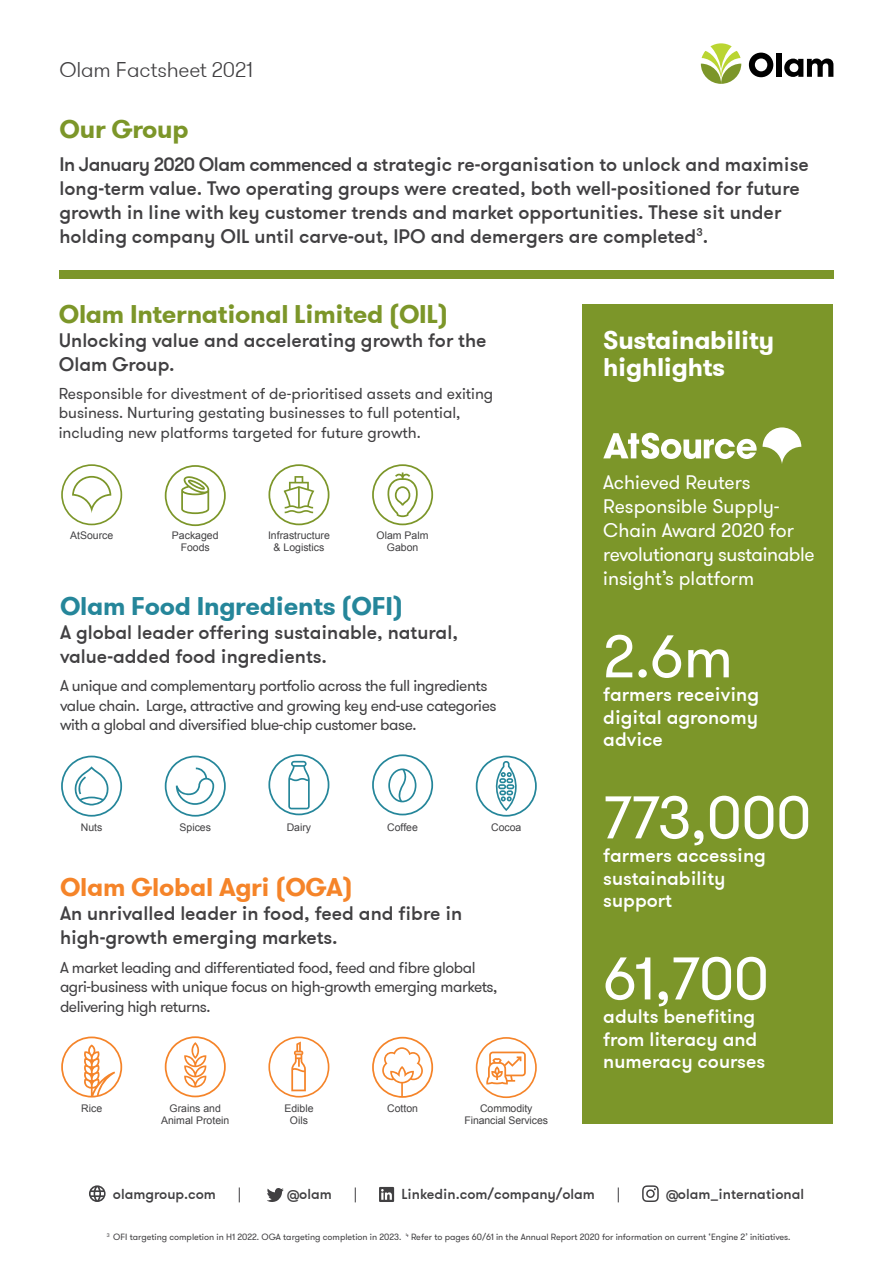
<style>
.page{position:relative;width:893px;height:1263px;background:#fff}
.page>*{position:absolute;margin:0;border:0;box-sizing:border-box;transform-origin:0 0}
.t1{font:60px "GT Walsheim";color:#fff}
.t2{font:700 25.5px "GT Walsheim";letter-spacing:-.01em;color:#7c9629}
.t3{font:700 25.5px/27px "GT Walsheim";letter-spacing:-.01em;color:#fff}
.t4{font:700 25.5px "GT Walsheim";letter-spacing:-.01em;color:#25869a}
.t5{font:700 25.5px "GT Walsheim";letter-spacing:-.01em;color:#f58429}
.t6{font:300 21.3px "GT Walsheim";letter-spacing:-.01em;color:#414042}
.t7{font:500 19.5px/24px "GT Walsheim";color:#414042}
.t8{font:500 19.5px/22.5px "GT Walsheim";color:#fff}
.t9{font:19.5px/24px "GT Walsheim";color:#fff}
.t10{font:15.75px/19.5px "GT Walsheim";letter-spacing:-.03em;color:#414042}
.t11{font:15.75px/19.5px "GT Walsheim";color:#414042}
.t12{font:500 14.4px "GT Walsheim";color:#414042}
.t13{font:14.4px "GT Walsheim";color:#414042}
.t14{font:10.5px/12px "Arial";color:#414042;text-align:center}
.t15{font:9px "GT Walsheim";color:#414042}
</style>
<div class="page">
<div style="left:583px;top:304px;width:250px;height:820px;background:#7c9629"></div>
<svg style="left:749px;top:53px;width:24px;height:24px"></svg>
<div style="left:776px;top:53px;width:5px;height:24px;background:#000"></div>
<svg style="left:784px;top:59px;width:49px;height:18px"></svg>
<svg style="left:701px;top:43px;width:40px;height:41px"></svg>
<svg style="left:603px;top:433px;width:154px;height:26px"></svg>
<svg style="left:763px;top:427px;width:38px;height:37px"></svg>
<svg style="left:61px;top:464px;width:61px;height:61px"></svg>
<svg style="left:61px;top:1036px;width:61px;height:61px"></svg>
<svg style="left:61px;top:756px;width:61px;height:61px"></svg>
<svg style="left:165px;top:465px;width:61px;height:61px"></svg>
<svg style="left:165px;top:1036px;width:61px;height:61px"></svg>
<svg style="left:165px;top:756px;width:61px;height:61px"></svg>
<svg style="left:268px;top:464px;width:61px;height:61px"></svg>
<svg style="left:268px;top:1036px;width:61px;height:61px"></svg>
<svg style="left:268px;top:754px;width:61px;height:61px"></svg>
<svg style="left:372px;top:464px;width:61px;height:61px"></svg>
<svg style="left:372px;top:1037px;width:61px;height:61px"></svg>
<svg style="left:372px;top:754px;width:61px;height:61px"></svg>
<svg style="left:476px;top:1037px;width:61px;height:61px"></svg>
<svg style="left:476px;top:756px;width:61px;height:61px"></svg>
<svg style="left:89px;top:1185px;width:17px;height:17px"></svg>
<svg style="left:267px;top:1188px;width:17px;height:14px"></svg>
<svg style="left:379px;top:1187px;width:15px;height:15px"></svg>
<svg style="left:642px;top:1185px;width:17px;height:17px"></svg>
<div style="left:59px;top:270px;width:774px;height:8px;background:#7c9629"></div>
<p class="t6" style="left:60px;top:55px;width:195px">Olam Factsheet 2021</p>
<h2 class="t2" style="left:60px;top:113px;width:131px">Our Group</h2>
<p class="t7" style="left:60px;top:151px;width:751px">In January 2020 Olam commenced a strategic re-organisation to unlock and maximise long-term value. Two operating groups were created, both well-positioned for future growth in line with key customer trends and market opportunities. These sit under holding company OIL until carve-out, IPO and demergers are completed<sup>3</sup>.</p>
<h2 class="t2" style="left:59px;top:297px;width:391px">Olam International Limited (OIL)</h2>
<p class="t7" style="left:59px;top:328px;width:429px">Unlocking value and accelerating growth for the<br>Olam Group.</p>
<p class="t11" style="left:59px;top:384px;width:436px">Responsible for divestment of de-prioritised assets and exiting business. Nurturing gestating businesses to full potential, including new platforms targeted for future growth.</p>
<p class="t14" style="left:70px;top:530px;width:45px">AtSource</p>
<p class="t14" style="left:172px;top:530px;width:48px">Packaged<br>Foods</p>
<p class="t14" style="left:268px;top:530px;width:63px">Infrastructure &amp; Logistics</p>
<p class="t14" style="left:377px;top:530px;width:53px">Olam Palm<br>Gabon</p>
<h2 class="t4" style="left:60px;top:590px;width:345px">Olam Food Ingredients (OFI)</h2>
<p class="t7" style="left:60px;top:620px;width:400px">A global leader offering sustainable, natural, value-added food ingredients.</p>
<p class="t10" style="left:60px;top:676px;width:438px">A unique and complementary portfolio across the full ingredients value chain. Large, attractive and growing key end-use categories with a global and diversified blue-chip customer base.</p>
<p class="t14" style="left:81px;top:821px;width:23px">Nuts</p>
<p class="t14" style="left:179px;top:821px;width:33px">Spices</p>
<p class="t14" style="left:287px;top:821px;width:26px">Dairy</p>
<p class="t14" style="left:387px;top:821px;width:32px">Coffee</p>
<p class="t14" style="left:491px;top:821px;width:32px">Cocoa</p>
<h2 class="t5" style="left:60px;top:871px;width:294px">Olam Global Agri (OGA)</h2>
<p class="t7" style="left:60px;top:901px;width:404px">An unrivalled leader in food, feed and fibre in high-growth emerging markets.</p>
<p class="t10" style="left:60px;top:958px;width:439px">A market leading and differentiated food, feed and fibre global agri-business with unique focus on high-growth emerging markets, delivering high returns.</p>
<p class="t14" style="left:81px;top:1102px;width:22px">Rice</p>
<p class="t14" style="left:161px;top:1102px;width:70px">Grains and<br>Animal Protein</p>
<p class="t14" style="left:284px;top:1102px;width:31px">Edible<br>Oils</p>
<p class="t14" style="left:387px;top:1102px;width:32px">Cotton</p>
<p class="t14" style="left:465px;top:1102px;width:85px">Commodity<br>Financial Services</p>
<h2 class="t3" style="left:603px;top:327px;width:172px">Sustainability highlights</h2>
<p class="t9" style="left:603px;top:471px;width:213px">Achieved Reuters<br>Responsible Supply-<br>Chain Award 2020 for revolutionary sustainable insight’s platform</p>
<h1 class="t1" style="left:603px;top:619px;width:131px">2.6m</h1>
<p class="t8" style="left:603px;top:683px;width:157px;text-align:justify">farmers receiving digital agronomy advice</p>
<h1 class="t1" style="left:603px;top:780px;width:209px">773,000</h1>
<p class="t8" style="left:603px;top:844px;width:164px">farmers accessing sustainability support</p>
<h1 class="t1" style="left:603px;top:941px;width:167px">61,700</h1>
<p class="t8" style="left:603px;top:1005px;width:164px">adults benefiting from literacy and numeracy courses</p>
<p class="t12" style="left:113px;top:1184px;width:105px">olamgroup.com</p>
<p class="t13" style="left:238px;top:1185px;width:5px">|</p>
<p class="t12" style="left:287px;top:1184px;width:46px">@olam</p>
<p class="t13" style="left:354px;top:1185px;width:5px">|</p>
<p class="t12" style="left:401px;top:1184px;width:195px">Linkedin.com/company/olam</p>
<p class="t13" style="left:617px;top:1185px;width:5px">|</p>
<p class="t12" style="left:666px;top:1184px;width:140px">@olam_international</p>
<p class="t15" style="left:107px;top:1231px;width:685px"><sup>3</sup> OFI targeting completion in H1 2022. OGA targeting completion in 2023. <sup>4</sup> Refer to pages 60/61 in the Annual Report 2020 for information on current ‘Engine 2’ initiatives.</p>
</div>
